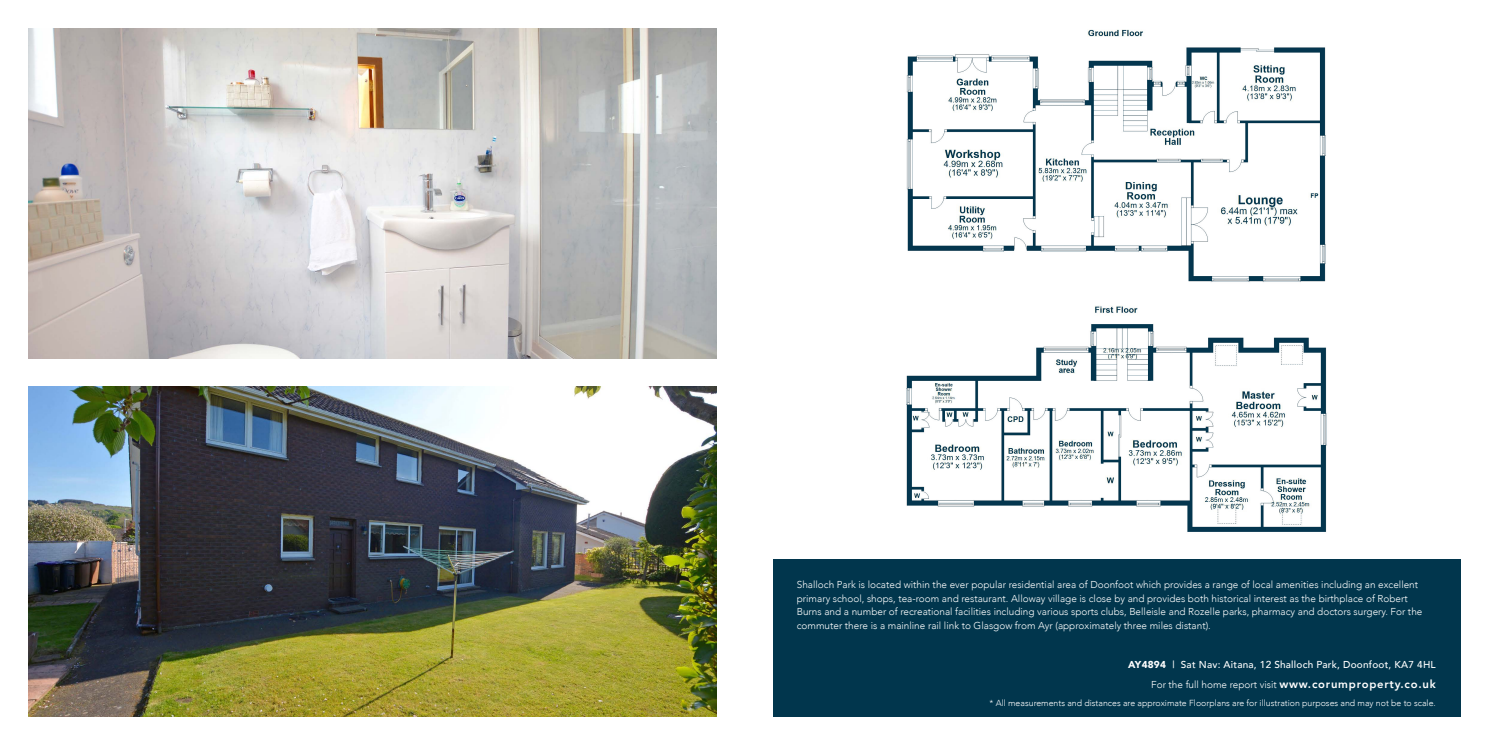
<style>
.page{position:relative;width:1489px;height:745px;background:#fff}
.page>*{position:absolute;margin:0;border:0;box-sizing:border-box;transform-origin:0 0}
.t1{font:300 10px/13.8px "Avenir";color:#fff}
.t2{font:500 10px/20px "Avenir";letter-spacing:.02em;color:#fff;text-align:right}
.t3{font:300 8.75px "Avenir";color:#fff}
.s1{font-weight:900}
.s2{font-weight:300}
.s3{font-weight:800;font-size:11.25px}
</style>
<div class="page">
<div style="left:772px;top:558px;width:688px;height:158px;background:#01364d"></div>
<img style="left:906px;top:29px;width:421px;height:503px">
<img style="left:28px;top:386px;width:688px;height:330px">
<img style="left:28px;top:28px;width:688px;height:330px">
<p class="t1" style="left:796px;top:577px;width:627px">Shalloch Park is located within the ever popular residential area of Doonfoot which provides a range of local amenities including an excellent primary school, shops, tea-room and restaurant. Alloway village is close by and provides both historical interest as the birthplace of Robert Burns and a number of recreational facilities including various sports clubs, Belleisle and Rozelle parks, pharmacy and doctors surgery. For the commuter there is a mainline rail link to Glasgow from Ayr (approximately three miles distant).</p>
<p class="t2" style="left:1128px;top:653px;width:309px"><span class="s1">AY4894</span> | Sat Nav: Aitana, 12 Shalloch Park, Doonfoot, KA7 4HL<br><span class="s2">For the full home report visit</span> <span class="s3">www.corumproperty.co.uk</span></p>
<p class="t3" style="left:989px;top:697px;width:448px">* All measurements and distances are approximate Floorplans are for illustration purposes and may not be to scale.</p>
</div>
